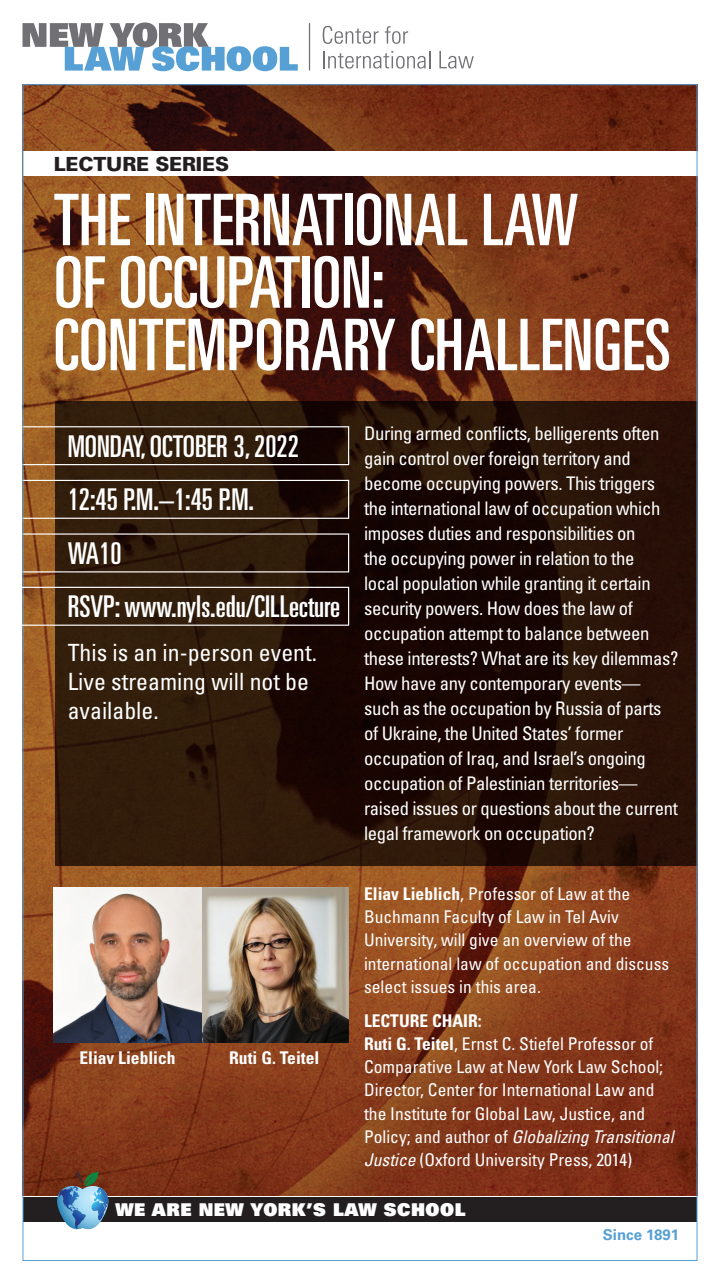
<style>
.page{position:relative;width:720px;height:1280px;background:#fff}
.page>*{position:absolute;margin:0;border:0;box-sizing:border-box;transform-origin:0 0}
.t1{font:ultra-condensed 71.25px/62.5px "Univers LT Std";color:#fff}
.t2{font:ultra-condensed 30px/53.4px "Univers LT Std";color:#fff}
.t3{font:condensed 23.75px/28.8px "Univers LT Std";color:#fff}
.t4{font:900 19.5px "Univers LT Std";letter-spacing:-.01em;color:#231f20}
.t5{font:condensed 18.75px/25px "Univers LT Std";letter-spacing:-.02em;color:#fff}
.t6{font:17.62px "Univers LT Std X Black";letter-spacing:.03em;color:#fff}
.t7{font:condensed 17.5px/23.1px "Univers LT Std";color:#fff}
.t8{font:700 condensed 17.5px "Univers LT Std";color:#fff}
.t9{font:700 15px "Univers LT Std";color:#56a0d5}
.s1{font-weight:700}
.s2{font-style:italic}
</style>
<div class="page">
<img style="left:24px;top:86px;width:671px;height:1110px">
<svg style="left:55px;top:402px;width:640px;height:464px;background:#271207"></svg>
<svg style="left:22px;top:23px;width:276px;height:48px"></svg>
<svg style="left:323px;top:26px;width:56px;height:18px"></svg>
<svg style="left:385px;top:26px;width:23px;height:18px"></svg>
<svg style="left:323px;top:51px;width:108px;height:18px"></svg>
<svg style="left:439px;top:51px;width:35px;height:18px"></svg>
<hr style="left:309px;top:23px;width:1px;height:47px;background:#717074">
<div style="left:23px;top:1197px;width:674px;height:25px;background:#231f20"></div>
<svg style="left:57px;top:1171px;width:52px;height:59px;background:#6d8497"></svg>
<div style="left:23px;top:151px;width:674px;height:25px;background:#fff"></div>
<div style="left:11px;top:426px;width:338px;height:39px;border:1px solid #fff"></div>
<div style="left:11px;top:480px;width:338px;height:39px;border:1px solid #fff"></div>
<div style="left:11px;top:587px;width:338px;height:39px;border:1px solid #fff"></div>
<img style="left:201px;top:888px;width:147px;height:155px">
<svg style="left:54px;top:888px;width:147px;height:155px"></svg>
<p class="t4" style="left:54px;top:151px;width:177px">LECTURE SERIES</p>
<h1 class="t1" style="left:54px;top:188px;width:618px">THE INTERNATIONAL LAW<br>OF OCCUPATION:<br>CONTEMPORARY CHALLENGES</h1>
<h2 class="t2" style="left:68px;top:419px;width:274px">MONDAY, OCTOBER 3, 2022<br>12:45 P.M.–1:45 P.M.<br>WA10<br>RSVP: www.nyls.edu/CILLecture</h2>
<p class="t3" style="left:68px;top:638px;width:251px">This is an in-person event.<br>Live streaming will not be available.</p>
<p class="t8" style="left:79px;top:1047px;width:98px">Eliav Lieblich</p>
<p class="t8" style="left:229px;top:1047px;width:92px">Ruti G. Teitel</p>
<p class="t5" style="left:364px;top:420px;width:316px">During armed conflicts, belligerents often gain control over foreign territory and become occupying powers. This triggers the international law of occupation which imposes duties and responsibilities on<br>the occupying power in relation to the<br>local population while granting it certain security powers. How does the law of occupation attempt to balance between these interests? What are its key dilemmas?<br>How have any contemporary events— such as the occupation by Russia of parts of Ukraine, the United States’ former occupation of Iraq, and Israel’s ongoing occupation of Palestinian territories— raised issues or questions about the current legal framework on occupation?</p>
<p class="t7" style="left:364px;top:882px;width:307px"><span class="s1">Eliav Lieblich</span>, Professor of Law at the Buchmann Faculty of Law in Tel Aviv University, will give an overview of the international law of occupation and discuss select issues in this area.</p>
<p class="t7" style="left:364px;top:1009px;width:311px"><span class="s1">LECTURE CHAIR:<br>Ruti G. Teitel</span>, Ernst C. Stiefel Professor of Comparative Law at New York Law School; Director, Center for International Law and the Institute for Global Law, Justice, and Policy; and author of <span class="s2">Globalizing Transitional Justice</span> (Oxford University Press, 2014)</p>
<p class="t6" style="left:115px;top:1198px;width:352px">WE ARE NEW YORK’S LAW SCHOOL</p>
<p class="t9" style="left:603px;top:1226px;width:78px">Since 1891</p>
</div>
